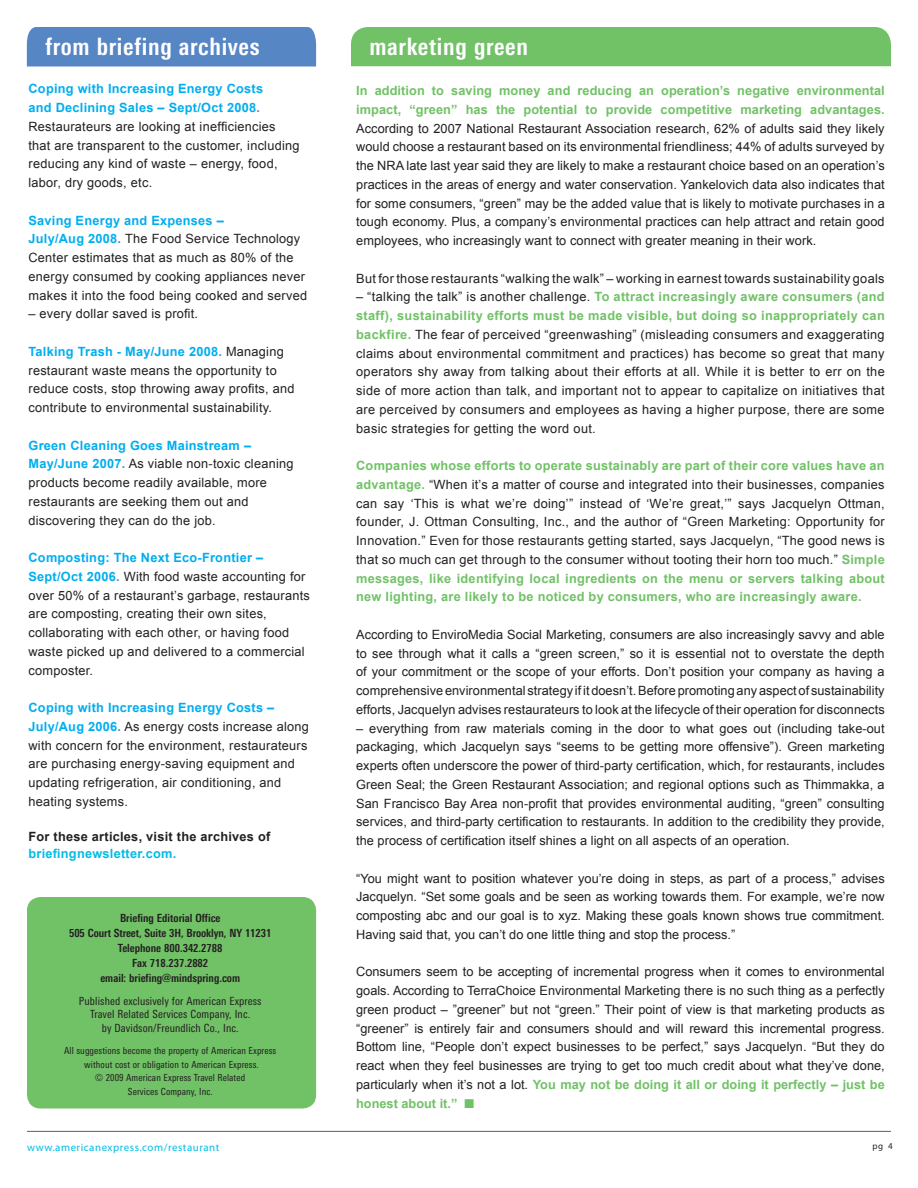
<style>
.page{position:relative;width:918px;height:1188px;background:#fff}
.page>*{position:absolute;margin:0;border:0;box-sizing:border-box;transform-origin:0 0}
.t1{font:700 condensed 24px "Linotype Univers";letter-spacing:.03em;color:#fff}
.t2{font:12.75px/18.8px "Arial";letter-spacing:.02em;color:#231f20;text-align:justify}
.t3{font:700 12.75px/16.5px "Arial";letter-spacing:.02em;color:#231f20}
.t4{font:700 condensed 11.25px "Linotype Univers";color:#231f20}
.t5{font:condensed 11.25px/13.5px "Linotype Univers";letter-spacing:.01em;color:#231f20;text-align:center}
.t6{font:10.8px "Myriad Pro";letter-spacing:.05em;color:#02bce5}
.t7{font:condensed 9.75px "Linotype Univers";letter-spacing:.01em;color:#231f20}
.t8{font:9px "Myriad Pro";color:#231f20}
.s1{font-weight:700;color:#00aeef}
.s2{font-weight:700;color:#5786c5}
.s3{color:#02bce5}
.s4{font-weight:700;color:#71c167}
.s5{color:#71c167}
</style>
<div class="page">
<hr style="left:27px;top:1131px;width:864px;height:1px;background:#52626f">
<div style="left:27px;top:897px;width:289px;height:211px;background:#71c167;border-radius:14px"></div>
<div style="left:351px;top:27px;width:540px;height:39px;background:#71c167"></div>
<div style="left:27px;top:27px;width:289px;height:39px;background:#5786c5"></div>
<p class="t1" style="left:46px;top:32px;width:216px">from briefing archives</p>
<p class="t2" style="left:28px;top:80px;width:273px;text-align:left"><span class="s1">Coping with Increasing Energy Costs<br>and Declining Sales – Sept/Oct 2008</span><span class="s2">.<br></span>Restaurateurs are looking at inefficiencies that are transparent to the customer, including reducing any kind of waste – energy, food, labor, dry goods, etc.</p>
<p class="t2" style="left:28px;top:211px;width:280px;text-align:left"><span class="s1">Saving Energy and Expenses –<br>July/Aug 2008</span><span class="s2">.</span> The Food Service Technology Center estimates that as much as 80% of the energy consumed by cooking appliances never makes it into the food being cooked and served</p>
<p class="t2" style="left:28px;top:305px;width:171px">– every dollar saved is profit.</p>
<p class="t2" style="left:28px;top:342px;width:268px;text-align:left"><span class="s1">Talking Trash - May/June 2008</span><span class="s2">.</span> Managing restaurant waste means the opportunity to reduce costs, stop throwing away profits, and contribute to environmental sustainability.</p>
<p class="t2" style="left:28px;top:436px;width:267px;text-align:left"><span class="s1">Green Cleaning Goes Mainstream – May/June 2007</span><span class="s2">.</span> As viable non-toxic cleaning products become readily available, more restaurants are seeking them out and discovering they can do the job.</p>
<p class="t2" style="left:28px;top:548px;width:283px;text-align:left"><span class="s1">Composting: The Next Eco-Frontier – Sept/Oct 2006</span><span class="s2">.</span> With food waste accounting for over 50% of a restaurant’s garbage, restaurants are composting, creating their own sites, collaborating with each other, or having food waste picked up and delivered to a commercial composter.</p>
<p class="t2" style="left:28px;top:698px;width:282px;text-align:left"><span class="s1">Coping with Increasing Energy Costs – July/Aug 2006</span><span class="s2">.</span> As energy costs increase along with concern for the environment, restaurateurs are purchasing energy-saving equipment and updating refrigeration, air conditioning, and heating systems.</p>
<p class="t3" style="left:28px;top:829px;width:243px">For these articles, visit the archives of <span class="s3">briefingnewsletter.com.</span></p>
<p class="t4" style="left:120px;top:912px;width:102px">Briefing Editorial Office</p>
<p class="t4" style="left:69px;top:927px;width:204px">505 Court Street, Suite 3H, Brooklyn, NY 11231</p>
<p class="t4" style="left:118px;top:942px;width:106px">Telephone 800.342.2788</p>
<p class="t4" style="left:132px;top:957px;width:78px">Fax 718.237.2882</p>
<p class="t4" style="left:100px;top:972px;width:141px">email: briefing@mindspring.com</p>
<p class="t5" style="left:79px;top:994px;width:184px">Published exclusively for American Express</p>
<p class="t5" style="left:90px;top:1007px;width:162px">Travel Related Services Company, Inc. by Davidson/Freundlich Co., Inc.</p>
<p class="t7" style="left:64px;top:1045px;width:214px">All suggestions become the property of American Express</p>
<p class="t7" style="left:84px;top:1059px;width:176px">without cost or obligation to American Express.</p>
<p class="t7" style="left:95px;top:1072px;width:151px">© 2009 American Express Travel Related</p>
<p class="t7" style="left:128px;top:1086px;width:86px">Services Company, Inc.</p>
<p class="t6" style="left:27px;top:1140px;width:194px">www.americanexpress.com/restaurant</p>
<p class="t1" style="left:369px;top:32px;width:160px">marketing green</p>
<p class="t2" style="left:356px;top:81px;width:530px"><span class="s4">In addition to saving money and reducing an operation’s negative environmental impact, “green” has the potential to provide competitive marketing advantages.<br></span>According to 2007 National Restaurant Association research, 62% of adults said they likely would choose a restaurant based on its environmental friendliness; 44% of adults surveyed by the NRA late last year said they are likely to make a restaurant choice based on an operation’s practices in the areas of energy and water conservation. Yankelovich data also indicates that for some consumers, “green” may be the added value that is likely to motivate purchases in a tough economy. Plus, a company’s environmental practices can help attract and retain good employees, who increasingly want to connect with greater meaning in their work.</p>
<p class="t2" style="left:356px;top:269px;width:530px">But for those restaurants “walking the walk” – working in earnest towards sustainability goals</p>
<p class="t2" style="left:356px;top:288px;width:530px">– “talking the talk” is another challenge. <span class="s4">To attract increasingly aware consumers (and staff), sustainability efforts must be made visible, but doing so inappropriately can backfire.</span> The fear of perceived “greenwashing” (misleading consumers and exaggerating claims about environmental commitment and practices) has become so great that many operators shy away from talking about their efforts at all. While it is better to err on the side of more action than talk, and important not to appear to capitalize on initiatives that are perceived by consumers and employees as having a higher purpose, there are some basic strategies for getting the word out.</p>
<p class="t2" style="left:356px;top:456px;width:530px"><span class="s4">Companies whose efforts to operate sustainably are part of their core values have an advantage.</span> “When it’s a matter of course and integrated into their businesses, companies can say ‘This is what we’re doing’” instead of ‘We’re great,’” says Jacquelyn Ottman, founder, J. Ottman Consulting, Inc., and the author of “Green Marketing: Opportunity for Innovation.” Even for those restaurants getting started, says Jacquelyn, “The good news is that so much can get through to the consumer without tooting their horn too much.” <span class="s4">Simple messages, like identifying local ingredients on the menu or servers talking about new lighting, are likely to be noticed by consumers, who are increasingly aware.</span></p>
<p class="t2" style="left:356px;top:625px;width:530px">According to EnviroMedia Social Marketing, consumers are also increasingly savvy and able to see through what it calls a “green screen,” so it is essential not to overstate the depth of your commitment or the scope of your efforts. Don’t position your company as having a comprehensive environmental strategy if it doesn’t. Before promoting any aspect of sustainability efforts, Jacquelyn advises restaurateurs to look at the lifecycle of their operation for disconnects</p>
<p class="t2" style="left:356px;top:719px;width:530px">– everything from raw materials coming in the door to what goes out (including take-out packaging, which Jacquelyn says “seems to be getting more offensive”). Green marketing experts often underscore the power of third-party certification, which, for restaurants, includes Green Seal; the Green Restaurant Association; and regional options such as Thimmakka, a San Francisco Bay Area non-profit that provides environmental auditing, “green” consulting services, and third-party certification to restaurants. In addition to the credibility they provide, the process of certification itself shines a light on all aspects of an operation.</p>
<p class="t2" style="left:356px;top:869px;width:530px">“You might want to position whatever you’re doing in steps, as part of a process,” advises Jacquelyn. “Set some goals and be seen as working towards them. For example, we’re now composting abc and our goal is to xyz. Making these goals known shows true commitment.<br>Having said that, you can’t do one little thing and stop the process.”</p>
<p class="t2" style="left:356px;top:963px;width:530px">Consumers seem to be accepting of incremental progress when it comes to environmental goals. According to TerraChoice Environmental Marketing there is no such thing as a perfectly green product – ”greener” but not “green.” Their point of view is that marketing products as “greener” is entirely fair and consumers should and will reward this incremental progress.<br>Bottom line, “People don’t expect businesses to be perfect,” says Jacquelyn. “But they do react when they feel businesses are trying to get too much credit about what they’ve done, particularly when it’s not a lot. <span class="s4">You may not be doing it all or doing it perfectly – just be honest about it.”</span> <span class="s5">■</span></p>
<p class="t8" style="left:872px;top:1141px;width:22px">pg 4</p>
</div>
